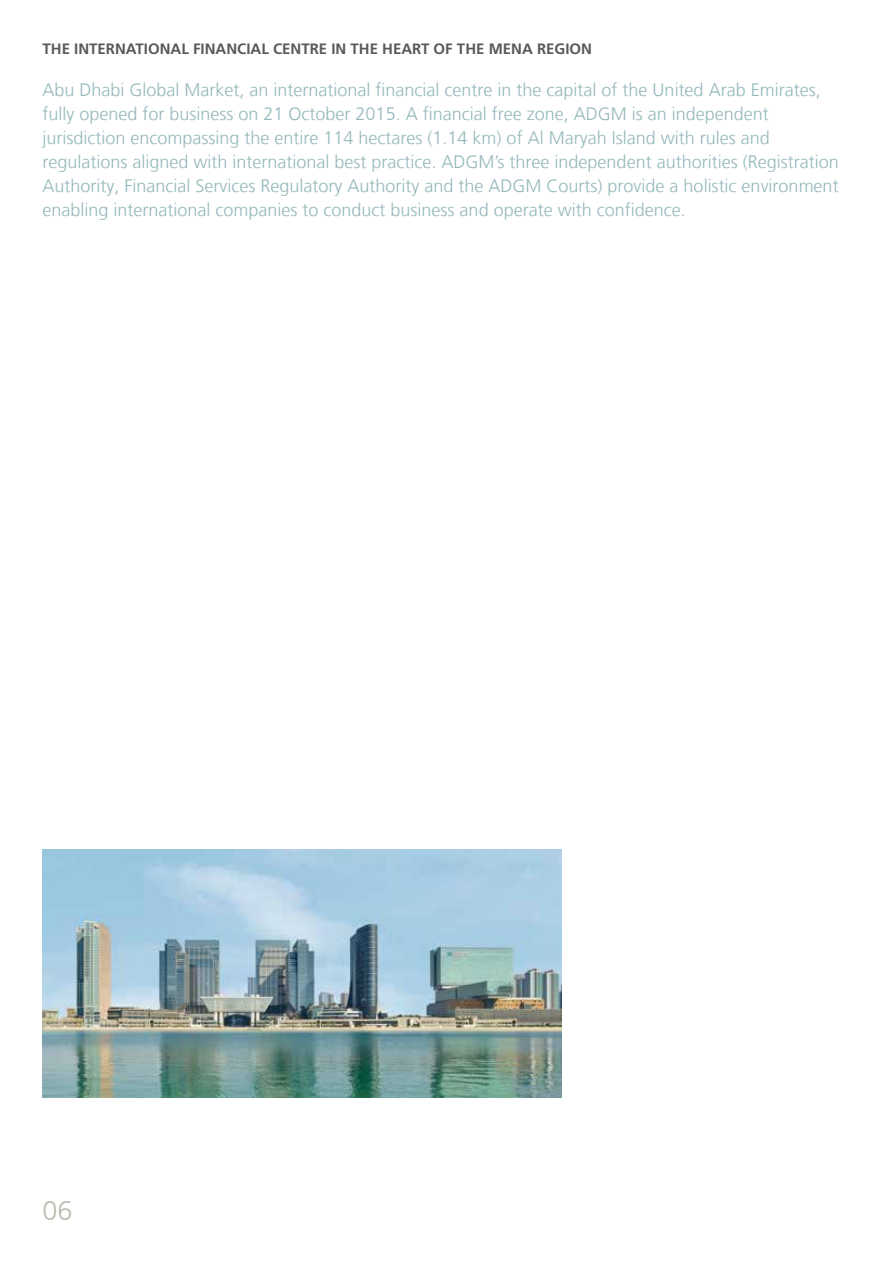
<style>
.page{position:relative;width:893px;height:1263px;background:#fff}
.page>*{position:absolute;margin:0;border:0;box-sizing:border-box;transform-origin:0 0}
.t1{font:300 27px "Frutiger LT";color:#bcb9af}
.t2{font:300 18px/24px "Frutiger LT";color:#94b7bb}
.t3{font:700 15px "Frutiger LT Std";color:#58595b}
</style>
<div class="page">
<img style="left:43px;top:849px;width:518px;height:248px">
<p class="t3" style="left:43px;top:40px;width:551px">THE INTERNATIONAL FINANCIAL CENTRE IN THE HEART OF THE MENA REGION</p>
<p class="t2" style="left:43px;top:78px;width:798px">Abu Dhabi Global Market, an international financial centre in the capital of the United Arab Emirates, fully opened for business on 21 October 2015. A financial free zone, ADGM is an independent jurisdiction encompassing the entire 114 hectares (1.14 km) of Al Maryah Island with rules and regulations aligned with international best practice. ADGM’s three independent authorities (Registration Authority, Financial Services Regulatory Authority and the ADGM Courts) provide a holistic environment enabling international companies to conduct business and operate with confidence.</p>
<h1 class="t1" style="left:43px;top:1196px;width:32px">06</h1>
</div>
